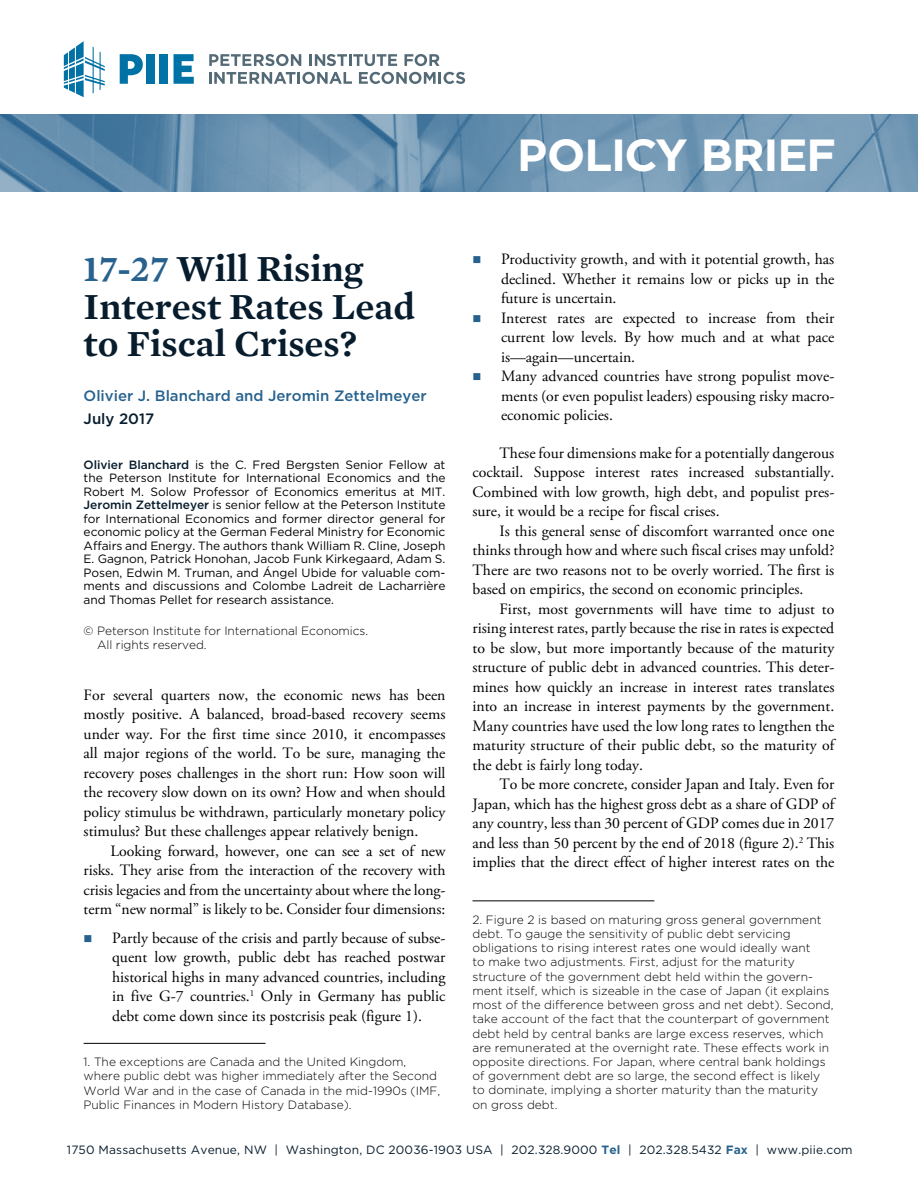
<style>
.page{position:relative;width:918px;height:1188px;background:#fff}
.page>*{position:absolute;margin:0;border:0;box-sizing:border-box;transform-origin:0 0}
.t1{font:700 45px "Gotham";letter-spacing:-.025em;color:#fff}
.t2{font:600 37.5px/37.5px "Mercury Text G1";color:#071c2c}
.t3{font:15.75px/19.5px "Adobe Garamond Pro";color:#000;text-align:justify}
.t4{font:500 15px "Gotham";color:#27628e}
.t5{font:500 15px "Gotham";color:#071c2c}
.t6{font:300 12px/14.2px "Gotham";color:#000}
.t7{font:12px/13.5px "Gotham";letter-spacing:-.005em;color:#000;text-align:justify}
.t8{font:12px "Gotham";letter-spacing:.01em;color:#071c2c}
.s1{color:#27628e}
.s2{font-weight:500;color:#071c2c}
.s3{font-weight:700;color:#27628e}
</style>
<div class="page">
<svg style="left:209px;top:54px;width:92px;height:12px"></svg>
<svg style="left:309px;top:54px;width:88px;height:12px"></svg>
<svg style="left:404px;top:54px;width:36px;height:12px"></svg>
<svg style="left:209px;top:72px;width:143px;height:12px"></svg>
<svg style="left:359px;top:72px;width:106px;height:12px"></svg>
<svg style="left:120px;top:54px;width:23px;height:30px"></svg>
<div style="left:147px;top:54px;width:8px;height:30px;background:#0072a5"></div>
<div style="left:160px;top:54px;width:8px;height:30px;background:#0072a5"></div>
<svg style="left:174px;top:54px;width:20px;height:30px"></svg>
<svg style="left:64px;top:41px;width:41px;height:56px"></svg>
<img style="left:0;top:114px;width:918px;height:78px">
<hr style="left:84px;top:1043px;width:181px;height:1px;background:#000">
<hr style="left:472px;top:901px;width:182px;height:1px;background:#000">
<h1 class="t1" style="left:517px;top:125px;width:321px">POLICY BRIEF</h1>
<h2 class="t2" style="left:84px;top:248px;width:333px"><span class="s1">17-27</span> Will Rising<br>Interest Rates Lead to Fiscal Crises?</h2>
<p class="t4" style="left:84px;top:386px;width:345px">Olivier J. Blanchard and Jeromin Zettelmeyer</p>
<p class="t5" style="left:84px;top:408px;width:72px">July 2017</p>
<p class="t7" style="left:84px;top:457px;width:363px"><span class="s2">Olivier Blanchard</span> is the C. Fred Bergsten Senior Fellow at the Peterson Institute for International Economics and the Robert M. Solow Professor of Economics emeritus at MIT.<br><span class="s2">Jeromin Zettelmeyer</span> is senior fellow at the Peterson Institute for International Economics and former director general for economic policy at the German Federal Ministry for Economic Affairs and Energy. The authors thank William R. Cline, Joseph E. Gagnon, Patrick Honohan, Jacob Funk Kirkegaard, Adam S.<br>Posen, Edwin M. Truman, and Ángel Ubide for valuable com&shy;ments and discussions and Colombe Ladreit de Lacharrière and Thomas Pellet for research assistance.</p>
<p class="t6" style="left:97px;top:624px;width:273px;line-height:13.5px;text-indent:-14px">© Peterson Institute for International Economics.<br>All rights reserved.</p>
<p class="t3" style="left:84px;top:685px;width:363px">For several quarters now, the economic news has been mostly positive. A balanced, broad-based recovery seems under way. For the first time since 2010, it encompasses all major regions of the world. To be sure, managing the recovery poses challenges in the short run: How soon will the recovery slow down on its own? How and when should policy stimulus be withdrawn, particularly monetary policy stimulus? But these challenges appear relatively benign.</p>
<p class="t3" style="left:84px;top:841px;width:363px;text-indent:27px">Looking forward, however, one can see a set of new risks. They arise from the interaction of the recovery with crisis legacies and from the uncertainty about where the long&shy;term “new normal” is likely to be. Consider four dimensions:</p>
<p class="t3" style="left:112px;top:928px;width:335px;text-indent:-29px"><span class="s1">■</span> Partly because of the crisis and partly because of subse&shy;quent low growth, public debt has reached postwar historical highs in many advanced countries, including in five G-7 countries.<sup>1</sup> Only in Germany has public debt come down since its postcrisis peak (figure 1).</p>
<p class="t6" style="left:84px;top:1054px;width:358px">1. The exceptions are Canada and the United Kingdom, where public debt was higher immediately after the Second World War and in the case of Canada in the mid-1990s (IMF, Public Finances in Modern History Database).</p>
<p class="t3" style="left:501px;top:250px;width:335px;text-indent:-29px"><span class="s1">■</span> Productivity growth, and with it potential growth, has declined. Whether it remains low or picks up in the future is uncertain.</p>
<p class="t3" style="left:501px;top:309px;width:335px;text-indent:-29px"><span class="s1">■</span> Interest rates are expected to increase from their current low levels. By how much and at what pace is—again—uncertain.</p>
<p class="t3" style="left:501px;top:367px;width:335px;text-indent:-29px"><span class="s1">■</span> Many advanced countries have strong populist move&shy;ments (or even populist leaders) espousing risky macro&shy;economic policies.</p>
<p class="t3" style="left:473px;top:444px;width:363px;text-indent:27px">These four dimensions make for a potentially dangerous cocktail. Suppose interest rates increased substantially.<br>Combined with low growth, high debt, and populist pres&shy;sure, it would be a recipe for fiscal crises.</p>
<p class="t3" style="left:473px;top:522px;width:363px;text-indent:27px">Is this general sense of discomfort warranted once one thinks through how and where such fiscal crises may unfold?<br>There are two reasons not to be overly worried. The first is based on empirics, the second on economic principles.</p>
<p class="t3" style="left:473px;top:600px;width:363px;text-indent:27px">First, most governments will have time to adjust to rising interest rates, partly because the rise in rates is expected to be slow, but more importantly because of the maturity structure of public debt in advanced countries. This deter&shy;mines how quickly an increase in interest rates translates into an increase in interest payments by the government.<br>Many countries have used the low long rates to lengthen the maturity structure of their public debt, so the maturity of the debt is fairly long today.</p>
<p class="t3" style="left:472px;top:775px;width:363px;text-indent:27px">To be more concrete, consider Japan and Italy. Even for Japan, which has the highest gross debt as a share of GDP of any country, less than 30 percent of GDP comes due in 2017 and less than 50 percent by the end of 2018 (figure 2).<sup>2</sup> This implies that the direct effect of higher interest rates on the</p>
<p class="t6" style="left:472px;top:912px;width:362px">2. Figure 2 is based on maturing gross general government debt. To gauge the sensitivity of public debt servicing obligations to rising interest rates one would ideally want<br>to make two adjustments. First, adjust for the maturity structure of the government debt held within the govern&shy;ment itself, which is sizeable in the case of Japan (it explains most of the difference between gross and net debt). Second, take account of the fact that the counterpart of government debt held by central banks are large excess reserves, which are remunerated at the overnight rate. These effects work in opposite directions. For Japan, where central bank holdings of government debt are so large, the second effect is likely to dominate, implying a shorter maturity than the maturity on gross debt.</p>
<p class="t8" style="left:67px;top:1142px;width:787px">1750 Massachusetts Avenue, NW | Washington, DC 20036-1903 USA | 202.328.9000 <span class="s3">Tel</span> | 202.328.5432 <span class="s3">Fax</span> | www.piie.com</p>
</div>
